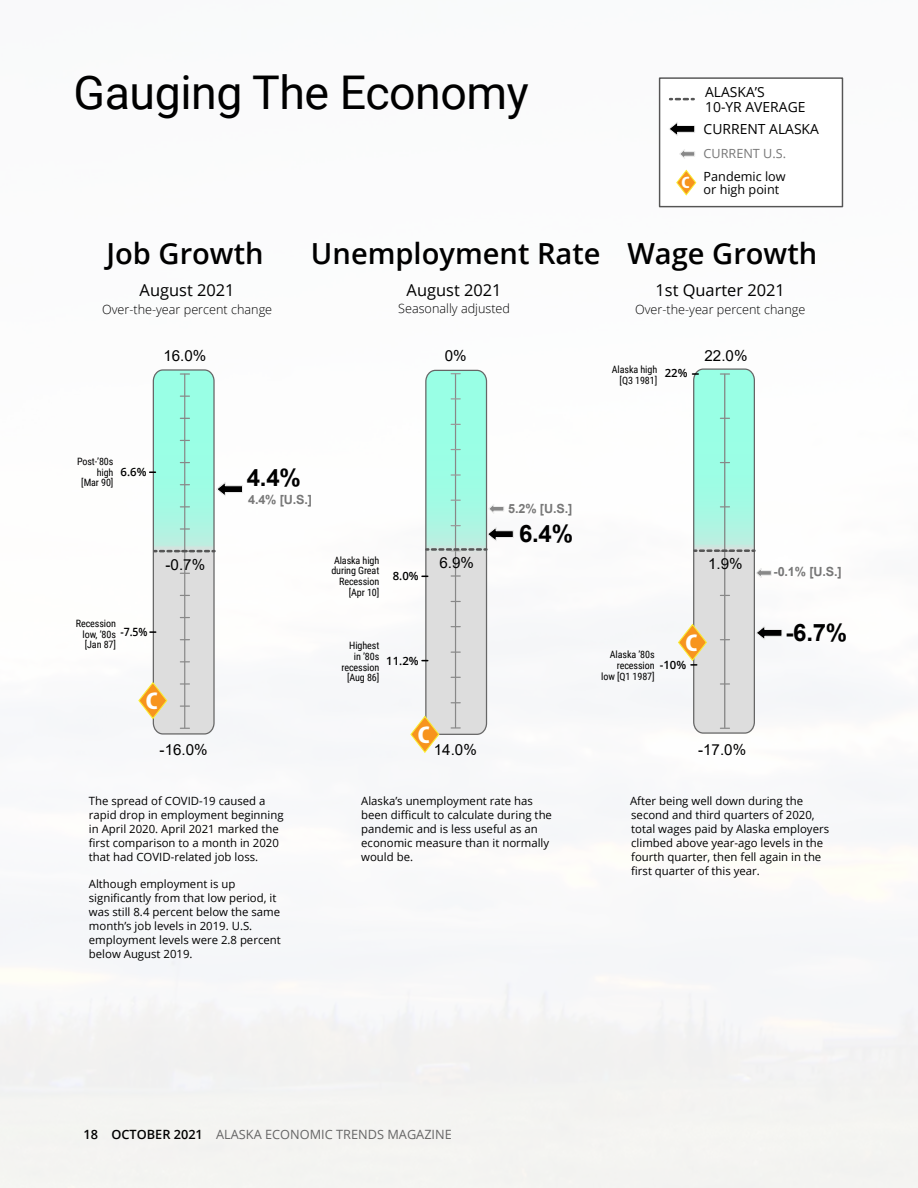
<style>
.page{position:relative;width:918px;height:1188px;background:#fff}
.page>*{position:absolute;margin:0;border:0;box-sizing:border-box;transform-origin:0 0}
.t1{font:46.5px "Roboto";letter-spacing:-.01em;color:#000}
.t2{font:600 29.1px "Open Sans";color:#000}
.t3{font:700 condensed 24.45px "Myriad Pro";color:#fff;scale:1.22 1}
.t4{font:700 24px "Arial";color:#000}
.t5{font:16.5px "Open Sans";color:#000}
.t6{font:15.15px "Arial";color:#000}
.t7{font:13.95px/15.1px "Open Sans";color:#000}
.t8{font:12.75px "Open Sans";color:#666}
.t9{font:300 12.6px "Open Sans";color:#000}
.t10{font:700 12.6px "Arial";color:#777}
.t11{font:12.6px/12.6px "Open Sans";color:#000}
.t12{font:12.6px "Open Sans";color:#777}
.t13{font:11.4px/14px "Open Sans";color:#000}
.t14{font:600 11.4px "Open Sans";color:#000}
.t15{font:600 11.4px "Open Sans";color:#000;scale:.92 1}
.t16{font:10.05px/10.8px "Roboto Condensed";letter-spacing:-.01em;color:#000;text-align:right}
.s1{font-family:"Myriad Pro";font-weight:700;font-stretch:condensed;font-size:16.65px;color:#fff}
.s2{font-family:"Open Sans";font-weight:600;font-size:11.4px}
.s3{font-weight:600;color:#000}
</style>
<div class="page">
<div style="left:659px;top:77px;width:184px;height:130px;border:1px solid #555"></div>
<svg style="left:669px;top:122px;width:26px;height:14px"></svg>
<svg style="left:679px;top:149px;width:16px;height:10px"></svg>
<svg style="left:670px;top:98px;width:24px;height:2px"></svg>
<svg style="left:410px;top:369px;width:104px;height:385px"></svg>
<svg style="left:676px;top:169px;width:21px;height:27px"></svg>
<svg style="left:138px;top:369px;width:105px;height:366px"></svg>
<svg style="left:677px;top:368px;width:106px;height:366px"></svg>
<p class="t1" style="left:74px;top:60px;width:457px">Gauging The Economy</p>
<p class="t7" style="left:705px;top:84px;width:102px">ALASKA’S<br>10-YR AVERAGE</p>
<p class="t7" style="left:704px;top:121px;width:117px">CURRENT ALASKA</p>
<p class="t12" style="left:704px;top:145px;width:84px">CURRENT U.S.</p>
<p class="t11" style="left:704px;top:170px;width:84px;text-indent:-22px"><span class="s1">C</span> Pandemic low or high point</p>
<p class="t2" style="left:106px;top:234px;width:159px">Job Growth</p>
<p class="t5" style="left:140px;top:279px;width:97px">August 2021</p>
<p class="t9" style="left:102px;top:300px;width:172px">Over-the-year percent change</p>
<p class="t6" style="left:163px;top:346px;width:44px">16.0%</p>
<p class="t2" style="left:311px;top:234px;width:291px">Unemployment Rate</p>
<p class="t5" style="left:407px;top:278px;width:97px">August 2021</p>
<p class="t9" style="left:398px;top:300px;width:113px">Seasonally adjusted</p>
<p class="t6" style="left:445px;top:345px;width:23px">0%</p>
<p class="t2" style="left:627px;top:234px;width:191px">Wage Growth</p>
<p class="t5" style="left:655px;top:279px;width:131px">1st Quarter 2021</p>
<p class="t9" style="left:635px;top:300px;width:172px">Over-the-year percent change</p>
<p class="t6" style="left:705px;top:345px;width:44px">22.0%</p>
<p class="t16" style="left:620px;top:364px;width:69px;text-align:left;text-indent:-8px">Alaska high <span class="s2">22% </span>[Q3 1981]</p>
<p class="t16" style="left:77px;top:456px;width:38px">Post-’80s high [Mar 90]</p>
<p class="t14" style="left:121px;top:464px;width:27px">6.6%</p>
<p class="t4" style="left:247px;top:461px;width:55px">4.4%</p>
<p class="t10" style="left:248px;top:491px;width:66px">4.4% [U.S.]</p>
<p class="t10" style="left:508px;top:499px;width:66px">5.2% [U.S.]</p>
<p class="t4" style="left:519px;top:516px;width:55px">6.4%</p>
<p class="t6" style="left:166px;top:554px;width:41px">-0.7%</p>
<p class="t16" style="left:331px;top:554px;width:49px">Alaska high during Great<br>Recession [Apr 10]</p>
<p class="t14" style="left:393px;top:568px;width:27px">8.0%</p>
<p class="t6" style="left:439px;top:552px;width:36px">6.9%</p>
<p class="t6" style="left:708px;top:553px;width:36px">1.9%</p>
<p class="t10" style="left:774px;top:563px;width:70px">-0.1% [U.S.]</p>
<p class="t16" style="left:83px;top:618px;width:35px;text-align:justify;text-indent:-7px">Recession low, ’80s [Jan 87]</p>
<p class="t15" style="left:121px;top:624px;width:31px">-7.5%</p>
<p class="t16" style="left:341px;top:640px;width:39px">Highest in ’80s recession [Aug 86]</p>
<p class="t14" style="left:386px;top:653px;width:34px">11.2%</p>
<p class="t3" style="left:685px;top:627px;width:11px">C</p>
<p class="t16" style="left:601px;top:649px;width:55px">Alaska ’80s recession low [Q1 1987]</p>
<p class="t14" style="left:660px;top:657px;width:28px">-10%</p>
<p class="t4" style="left:786px;top:615px;width:63px">-6.7%</p>
<p class="t3" style="left:146px;top:685px;width:11px">C</p>
<p class="t6" style="left:160px;top:739px;width:50px">-16.0%</p>
<p class="t3" style="left:418px;top:719px;width:11px">C</p>
<p class="t6" style="left:434px;top:739px;width:44px">14.0%</p>
<p class="t6" style="left:698px;top:739px;width:50px">-17.0%</p>
<p class="t13" style="left:89px;top:794px;width:196px">The spread of COVID-19 caused a rapid drop in employment beginning in April 2020. April 2021 marked the first comparison to a month in 2020 that had COVID-related job loss.</p>
<p class="t13" style="left:89px;top:877px;width:193px">Although employment is up significantly from that low period, it was still 8.4 percent below the same month’s job levels in 2019. U.S. employment levels were 2.8 percent below August 2019.</p>
<p class="t13" style="left:361px;top:794px;width:192px">Alaska’s unemployment rate has been difficult to calculate during the pandemic and is less useful as an economic measure than it normally would be.</p>
<p class="t13" style="left:630px;top:794px;width:201px">After being well down during the second and third quarters of 2020, total wages paid by Alaska employers climbed above year-ago levels in the fourth quarter, then fell again in the first quarter of this year.</p>
<p class="t8" style="left:84px;top:1126px;width:370px"><span class="s3">18 OCTOBER 2021</span> ALASKA ECONOMIC TRENDS MAGAZINE</p>
</div>
